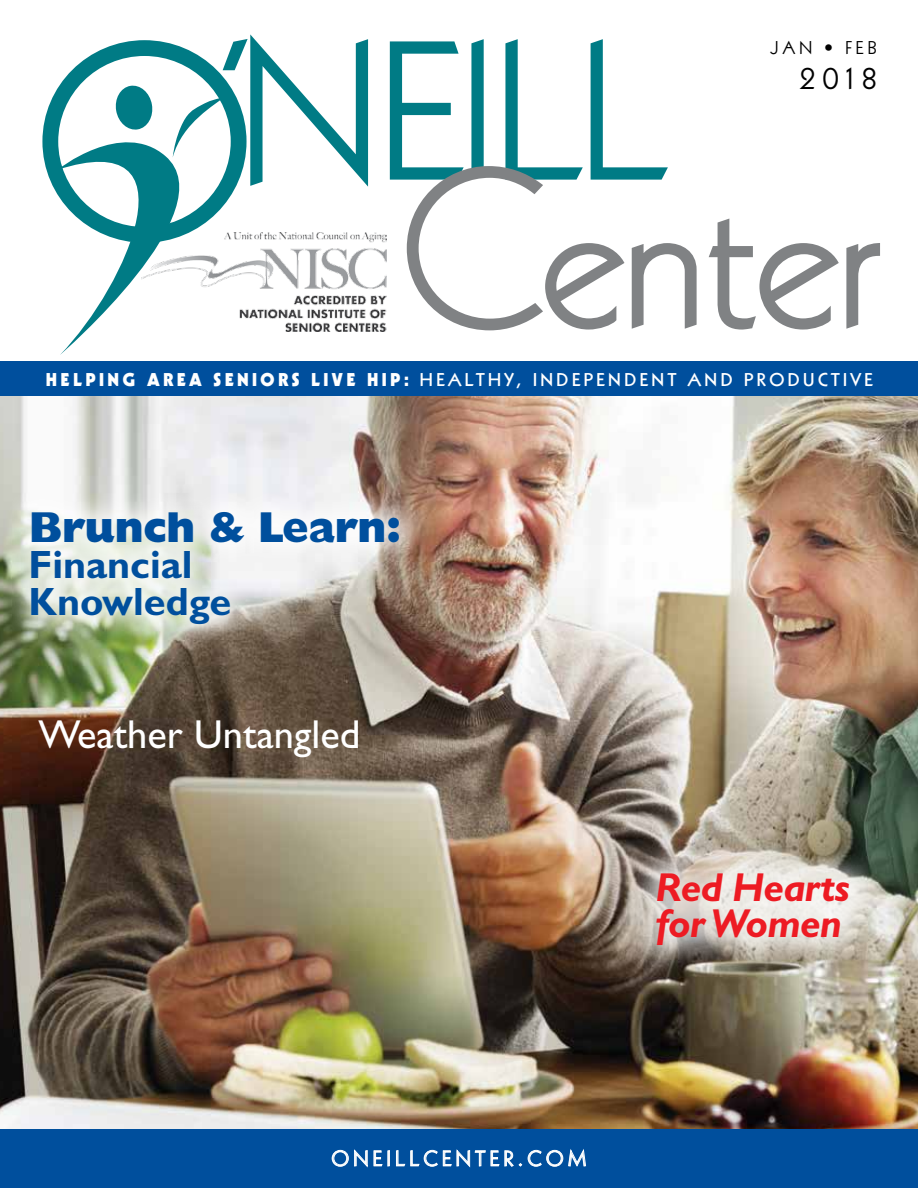
<style>
.page{position:relative;width:918px;height:1188px;background:#fff}
.page>*{position:absolute;margin:0;border:0;box-sizing:border-box;transform-origin:0 0}
.t1{font:800 43.5px "Gill Sans Std";letter-spacing:-.02em;color:#004f9d}
.t2{font:italic 700 40.5px/36px "Gill Sans Std";letter-spacing:-.02em;color:#ed1b23}
.t3{font:40.5px "Gill Sans Std";color:#fff}
.t4{font:700 39.6px/36.9px "Gill Sans Std";color:#004f9d}
.t5{font:33px "Kabel LT Std";color:#000}
.t6{font:21px "Kabel LT Std";letter-spacing:.215em;color:#fff}
.t7{font:800 18px "Kabel LT Std";letter-spacing:.19em;color:#fff}
.t8{font:18px "Kabel LT Std";letter-spacing:.22em;color:#000}
.s1{font-weight:900}
</style>
<div class="page">
<img style="left:0;top:396px;width:918px;height:734px">
<img style="left:368px;top:232px;width:19px;height:100px">
<svg style="left:42px;top:34px;width:326px;height:321px"></svg>
<svg style="left:390px;top:39px;width:307px;height:291px"></svg>
<svg style="left:709px;top:219px;width:130px;height:111px"></svg>
<svg style="left:846px;top:243px;width:34px;height:86px"></svg>
<div style="left:0;top:362px;width:918px;height:34px;background:#004f9d"></div>
<div style="left:0;top:1130px;width:918px;height:58px;background:#004f9d"></div>
<svg style="left:332px;top:1149px;width:58px;height:19px"></svg>
<svg style="left:396px;top:1149px;width:190px;height:19px"></svg>
<div style="left:5px;top:486px;width:420px;height:165px;background:#fff;opacity:.75"></div>
<div style="left:624px;top:840px;width:257px;height:137px;background:#fff;opacity:.75"></div>
<p class="t8" style="left:770px;top:37px;width:107px">JAN • FEB</p>
<h3 class="t5" style="left:800px;top:58px;width:79px">2018</h3>
<p class="t7" style="left:46px;top:369px;width:829px"><span class="s1">HELPING AREA SENIORS LIVE HIP :</span> HEALTH Y, INDEPENDENT AND PRODUCTI VE</p>
<h1 class="t1" style="left:29px;top:502px;width:374px">Brunch &amp; Learn:</h1>
<h3 class="t4" style="left:29px;top:547px;width:204px">Financial<br>Knowledge</h3>
<h2 class="t3" style="left:39px;top:711px;width:323px">Weather Untangled</h2>
<h2 class="t2" style="left:655px;top:869px;width:196px">Red Hearts for Women</h2>
<p class="t6" style="left:332px;top:1146px;width:256px">ONEILLCENTER.COM</p>
</div>
